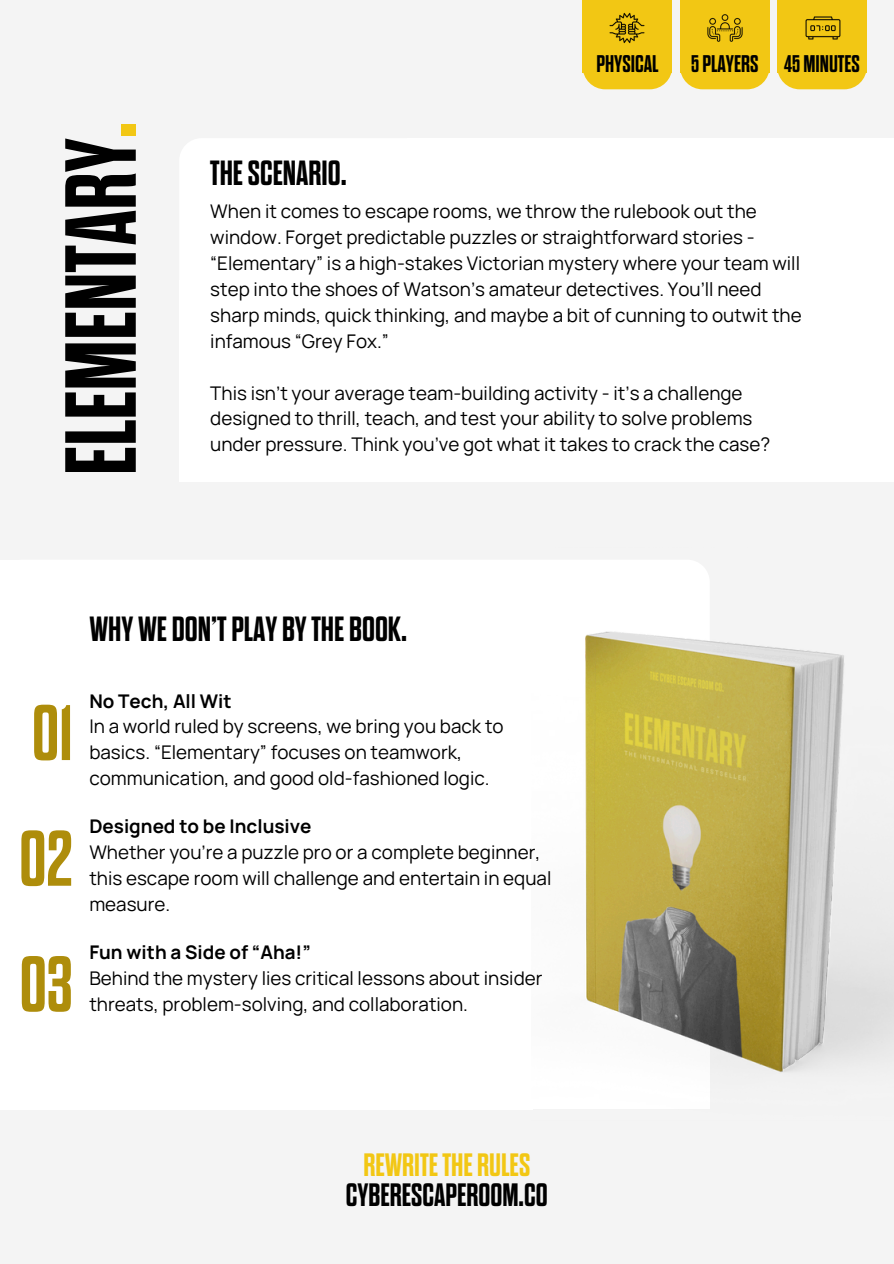
<style>
.page{position:relative;width:894px;height:1264px;background:#fff}
.page>*{position:absolute;margin:0;border:0;box-sizing:border-box;transform-origin:0 0}
.t1{font:700 100.65px "Dharma Gothic E";color:#000}
.t2{font:700 78.45px "Dharma Gothic E";color:#ae8d0b}
.t3{font:700 34.95px "Dharma Gothic E";color:#000}
.t4{font:700 32.25px "Dharma Gothic E";color:#000}
.t5{font:700 32.25px "Dharma Gothic E";color:#f2c714}
.t6{font:700 24px "Dharma Gothic E";color:#000}
.t7{font:18.75px/25.8px "Manrope";color:#000}
.t8{font:700 18.75px "Manrope";color:#000}
.s1{color:#f2c714}
</style>
<div class="page">
<div style="left:0;top:0;width:893px;height:1263px;background:#f4f4f4"></div>
<div style="left:179px;top:139px;width:228px;height:142px;background:#fff"></div>
<div style="left:179px;top:281px;width:714px;height:201px;background:#fff"></div>
<div style="left:407px;top:138px;width:486px;height:344px;background:#fff"></div>
<div style="left:680px;top:0;width:89px;height:73px;background:#f2c714"></div>
<div style="left:680px;top:0;width:89px;height:89px;background:#f2c714;border-radius:22px"></div>
<img style="left:707px;top:14px;width:36px;height:28px">
<div style="left:777px;top:0;width:89px;height:73px;background:#f2c714"></div>
<div style="left:777px;top:0;width:89px;height:89px;background:#f2c714;border-radius:22px"></div>
<div style="left:582px;top:0;width:89px;height:73px;background:#f2c714"></div>
<div style="left:582px;top:0;width:89px;height:89px;background:#f2c714;border-radius:22px"></div>
<img style="left:805px;top:16px;width:36px;height:24px">
<img style="left:609px;top:12px;width:36px;height:32px">
<div style="left:0;top:560px;width:532px;height:549px;background:#fff"></div>
<img style="left:532px;top:560px;width:361px;height:550px">
<p class="t1" style="left:45px;top:475px;width:356px;rotate:-90deg">ELEMENTARY<span class="s1">.</span></p>
<h1 class="t6" style="left:596px;top:51px;width:64px">PHYSICAL</h1>
<h3 class="t6" style="left:691px;top:51px;width:69px">5PLAYERS</h3>
<p class="t6" style="left:784px;top:51px;width:77px">45 MINUTES</p>
<h3 class="t3" style="left:210px;top:154px;width:138px">THESCENARIO.</h3>
<p class="t7" style="left:210px;top:198px;width:592px">When it comes to escape rooms, we throw the rulebook out the window. Forget predictable puzzles or straightforward stories - “Elementary” is a high-stakes Victorian mystery where your team will step into the shoes of Watson’s amateur detectives. You’ll need sharp minds, quick thinking, and maybe a bit of cunning to outwit the infamous “Grey Fox.”</p>
<h3 class="t7" style="left:210px;top:379px;width:561px">This isn’t your average team-building activity - it’s a challenge designed to thrill, teach, and test your ability to solve problems under pressure. Think you’ve got what it takes to crack the case?</h3>
<h2 class="t3" style="left:89px;top:610px;width:319px">WHY WEDON’TPLAYBYTHEBOOK.</h2>
<p class="t2" style="left:32px;top:689px;width:42px">01</p>
<p class="t2" style="left:19px;top:815px;width:55px">02</p>
<p class="t2" style="left:20px;top:940px;width:54px">03</p>
<h2 class="t8" style="left:89px;top:687px;width:144px">No Tech, All Wit</h2>
<p class="t7" style="left:89px;top:713px;width:415px">In a world ruled by screens, we bring you back to basics. “Elementary” focuses on teamwork, communication, and good old-fashioned logic.</p>
<p class="t8" style="left:89px;top:813px;width:224px">Designed to be Inclusive</p>
<p class="t7" style="left:89px;top:839px;width:463px">Whether you’re a puzzle pro or a complete beginner, this escape room will challenge and entertain in equal measure.</p>
<p class="t8" style="left:89px;top:938px;width:223px">Fun with a Side of “Aha!”</p>
<p class="t7" style="left:89px;top:964px;width:454px">Behind the mystery lies critical lessons about insider threats, problem-solving, and collaboration.</p>
<p class="t5" style="left:363px;top:1147px;width:168px">REWRITETHERULES</p>
<p class="t4" style="left:346px;top:1176px;width:203px">CYBERESCAPEROOM.CO</p>
</div>
